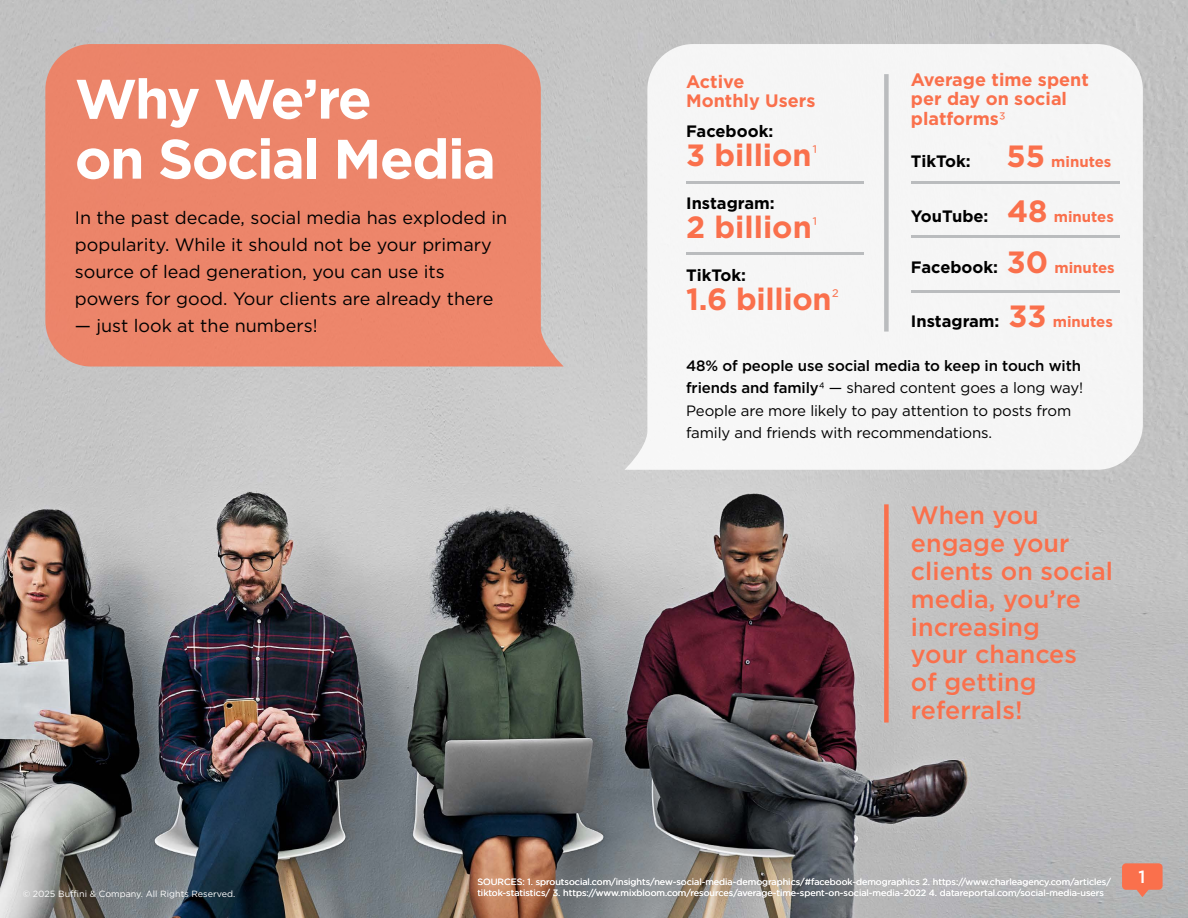
<style>
.page{position:relative;width:1188px;height:918px;background:#fff}
.page>*{position:absolute;margin:0;border:0;box-sizing:border-box;transform-origin:0 0}
.t1{font:700 55.5px/60px "Gotham";letter-spacing:-.03em;color:#fff}
.t2{font:700 30.75px "Gotham";color:#fa704c}
.t3{font:500 25.05px/27.8px "Gotham";color:#fa704c}
.t4{font:18px/27px "Gotham";color:#000}
.t5{font:700 18px/19.5px "Gotham";color:#fa704c}
.t6{font:500 17.7px "Gotham";color:#fff}
.t7{font:700 16.5px "Gotham";color:#000}
.t8{font:15px/22.5px "Gotham";letter-spacing:-.01em;color:#000}
.t9{font:9px "Gotham";color:#fff}
.s1{font-weight:400}
.s2{font-size:30.75px;color:#fa704c}
.s3{font-size:15px;color:#fa704c}
.s4{font-weight:500}
</style>
<div class="page">
<img style="left:0;top:0;width:1188px;height:918px">
<div style="left:45px;top:44px;width:519px;height:323px;background:#ec856a"></div>
<div style="left:624px;top:44px;width:519px;height:426px;background:#f6f6f6"></div>
<hr style="left:911px;top:182px;width:209px;height:2px;background:#babcbe">
<hr style="left:686px;top:182px;width:178px;height:2px;background:#babcbe">
<hr style="left:686px;top:253px;width:178px;height:2px;background:#babcbe">
<hr style="left:911px;top:236px;width:209px;height:2px;background:#babcbe">
<hr style="left:911px;top:291px;width:209px;height:2px;background:#babcbe">
<div style="left:884px;top:74px;width:5px;height:258px;background:#babcbe"></div>
<div style="left:884px;top:504px;width:5px;height:219px;background:#fa704c"></div>
<svg style="left:1122px;top:863px;width:41px;height:34px"></svg>
<h1 class="t1" style="left:75px;top:69px;width:423px">Why We’re<br>on Social Media</h1>
<h3 class="t4" style="left:75px;top:204px;width:434px">In the past decade, social media has exploded in popularity. While it should not be your primary source of lead generation, you can use its powers for good. Your clients are already there</h3>
<h3 class="t4" style="left:75px;top:312px;width:244px">— just look at the numbers!</h3>
<h3 class="t5" style="left:686px;top:71px;width:131px">Active<br>Monthly Users</h3>
<h3 class="t7" style="left:686px;top:120px;width:89px">Facebook:</h3>
<h2 class="t2" style="left:686px;top:135px;width:133px">3 billion<sup>1</sup></h2>
<h3 class="t7" style="left:686px;top:192px;width:90px">Instagram:</h3>
<h2 class="t2" style="left:686px;top:207px;width:133px">2 billion<sup>1</sup></h2>
<h3 class="t7" style="left:686px;top:264px;width:61px">TikTok:</h3>
<h2 class="t2" style="left:686px;top:279px;width:155px">1.6 billion<sup>2</sup></h2>
<h3 class="t5" style="left:911px;top:70px;width:179px">Average time spent per day on social platforms<span class="s1">3</span></h3>
<h3 class="t7" style="left:911px;top:151px;width:202px">TikTok: <span class="s2">55</span> <span class="s3">minutes</span></h3>
<h3 class="t7" style="left:911px;top:205px;width:205px">YouTube: <span class="s2">48</span> <span class="s3">minutes</span></h3>
<h3 class="t7" style="left:911px;top:256px;width:205px">Facebook: <span class="s2">30</span> <span class="s3">minutes</span></h3>
<h3 class="t7" style="left:911px;top:310px;width:203px">Instagram: <span class="s2">33</span> <span class="s3">minutes</span></h3>
<h3 class="t8" style="left:686px;top:354px;width:399px"><span class="s4">48% of people use social media to keep in touch with friends and family</span>4 — shared content goes a long way!<br>People are more likely to pay attention to posts from family and friends with recommendations.</h3>
<h3 class="t3" style="left:911px;top:501px;width:203px">When you engage your clients on social media, you’re increasing<br>your chances<br>of getting referrals!</h3>
<p class="t9" style="left:477px;top:876px;width:635px">SOURCES: 1. sproutsocial.com/insights/new-social-media-demographics/#facebook-demographics 2. https://www.charleagency.com/articles/</p>
<h3 class="t6" style="left:1138px;top:865px;width:8px">1</h3>
<p class="t9" style="left:23px;top:888px;width:214px">© 2025 Buffini &amp; Company. All Rights Reserved.</p>
<p class="t9" style="left:477px;top:887px;width:628px">tiktok-statistics/ 3. https://www.mixbloom.com/resources/average-time-spent-on-social-media-2022 4. datareportal.com/social-media-users</p>
</div>
